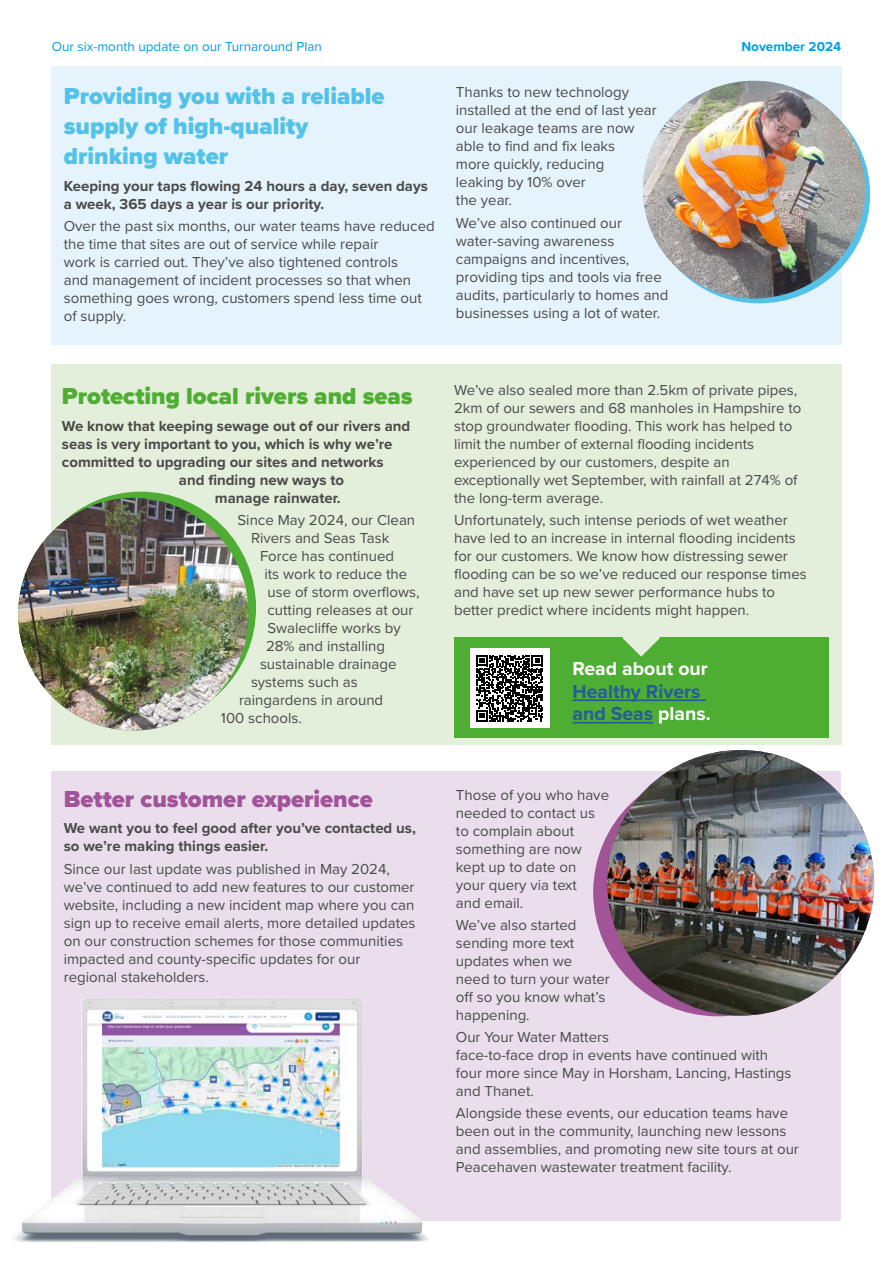
<style>
.page{position:relative;width:893px;height:1263px;background:#fff}
.page>*{position:absolute;margin:0;border:0;box-sizing:border-box;transform-origin:0 0}
.t1{font:900 24px/30px "Proxima Nova";color:#54c2e8}
.t2{font:900 24px "Proxima Nova";color:#4ead33}
.t3{font:900 24px "Proxima Nova";color:#a15598}
.t4{font:700 19.5px/22.5px "Proxima Nova";color:#275b9b}
.t5{font:700 19.5px "Proxima Nova";color:#fff}
.t6{font:15px/18px "Proxima Nova";color:#4a4a49}
.t7{font:15px/18px "Proxima Nova";color:#4b4a49}
.t8{font:700 15px/18px "Proxima Nova";color:#4a4a49}
.t9{font:13.5px "Proxima Nova";color:#009fe3}
.t10{font:700 13.5px "Proxima Nova";color:#009fe3}
.s1{color:#fff}
</style>
<div class="page">
<div style="left:51px;top:364px;width:791px;height:381px;background:#e3efda"></div>
<div style="left:454px;top:638px;width:374px;height:100px;background:#4ead33"></div>
<div style="left:51px;top:66px;width:791px;height:278px;background:#e5f4fc"></div>
<div style="left:51px;top:771px;width:790px;height:449px;background:#eadeed"></div>
<img style="left:643px;top:81px;width:222px;height:217px">
<img style="left:18px;top:498px;width:231px;height:232px">
<img style="left:607px;top:750px;width:267px;height:265px">
<hr style="left:572px;top:699px;width:133px;height:2px;background:#275b9b">
<hr style="left:572px;top:722px;width:81px;height:1px;background:#275b9b">
<div style="left:470px;top:648px;width:80px;height:80px;background:#fff"></div>
<svg style="left:476px;top:655px;width:67px;height:66px"></svg>
<img style="left:14px;top:998px;width:431px;height:244px">
<img style="left:87px;top:1010px;width:270px;height:161px">
<svg style="left:622px;top:637px;width:38px;height:20px"></svg>
<p class="t9" style="left:52px;top:37px;width:272px">Our six-month update on our Turnaround Plan</p>
<p class="t10" style="left:741px;top:37px;width:101px">November 2024</p>
<h1 class="t1" style="left:64px;top:81px;width:322px">Providing you with a reliable supply of high-quality drinking water</h1>
<p class="t8" style="left:64px;top:177px;width:366px">Keeping your taps flowing 24 hours a day, seven days a week, 365 days a year is our priority.</p>
<p class="t6" style="left:64px;top:217px;width:372px">Over the past six months, our water teams have reduced the time that sites are out of service while repair<br>work is carried out. They’ve also tightened controls<br>and management of incident processes so that when something goes wrong, customers spend less time out of supply.</p>
<p class="t6" style="left:456px;top:83px;width:202px">Thanks to new technology installed at the end of last year our leakage teams are now able to find and fix leaks<br>more quickly, reducing<br>leaking by 10% over<br>the year.</p>
<p class="t6" style="left:456px;top:213px;width:214px">We’ve also continued our water-saving awareness campaigns and incentives, providing tips and tools via free audits, particularly to homes and businesses using a lot of water.</p>
<h1 class="t2" style="left:62px;top:378px;width:352px">Protecting local rivers and seas</h1>
<p class="t8" style="left:62px;top:417px;width:350px">We know that keeping sewage out of our rivers and</p>
<p class="t8" style="left:62px;top:435px;width:332px">seas is very important to you, which is why we’re</p>
<p class="t8" style="left:62px;top:453px;width:323px">committed to upgrading our sites and networks</p>
<p class="t8" style="left:179px;top:471px;width:167px">and finding new ways to</p>
<p class="t8" style="left:215px;top:489px;width:127px">manage rainwater.</p>
<p class="t7" style="left:237px;top:510px;width:179px">Since May 2024, our Clean</p>
<p class="t7" style="left:251px;top:528px;width:140px">Rivers and Seas Task</p>
<p class="t7" style="left:260px;top:546px;width:136px">Force has continued</p>
<p class="t7" style="left:264px;top:564px;width:144px">its work to reduce the</p>
<p class="t7" style="left:267px;top:582px;width:154px">use of storm overflows,</p>
<p class="t7" style="left:267px;top:600px;width:147px">cutting releases at our</p>
<p class="t7" style="left:267px;top:618px;width:135px">Swalecliffe works by</p>
<p class="t7" style="left:266px;top:636px;width:120px">28% and installing</p>
<p class="t7" style="left:260px;top:654px;width:138px">sustainable drainage</p>
<p class="t7" style="left:251px;top:672px;width:108px">systems such as</p>
<p class="t7" style="left:239px;top:690px;width:146px">raingardens in around</p>
<p class="t7" style="left:221px;top:708px;width:82px">100 schools.</p>
<p class="t7" style="left:454px;top:380px;width:349px">We’ve also sealed more than 2.5km of private pipes, 2km of our sewers and 68 manholes in Hampshire to stop groundwater flooding. This work has helped to limit the number of external flooding incidents experienced by our customers, despite an exceptionally wet September, with rainfall at 274% of the long-term average.</p>
<p class="t7" style="left:454px;top:510px;width:354px">Unfortunately, such intense periods of wet weather have led to an increase in internal flooding incidents for our customers. We know how distressing sewer flooding can be so we’ve reduced our response times and have set up new sewer performance hubs to better predict where incidents might happen.</p>
<h2 class="t5" style="left:572px;top:654px;width:137px">Read about our</h2>
<h2 class="t4" style="left:572px;top:679px;width:140px">Healthy Rivers and Seas <span class="s1">plans.</span></h2>
<h1 class="t3" style="left:64px;top:781px;width:311px">Better customer experience</h1>
<p class="t8" style="left:64px;top:819px;width:354px">We want you to feel good after you’ve contacted us, so we’re making things easier.</p>
<p class="t6" style="left:64px;top:859px;width:353px">Since our last update was published in May 2024, we’ve continued to add new features to our customer website, including a new incident map where you can sign up to receive email alerts, more detailed updates on our construction schemes for those communities impacted and county-specific updates for our regional stakeholders.</p>
<p class="t6" style="left:456px;top:785px;width:155px">Those of you who have needed to contact us to complain about something are now kept up to date on your query via text<br>and email.</p>
<p class="t6" style="left:456px;top:915px;width:156px">We’ve also started sending more text updates when we<br>need to turn your water off so you know what’s happening.</p>
<p class="t6" style="left:456px;top:1027px;width:337px">Our Your Water Matters<br>face-to-face drop in events have continued with four more since May in Horsham, Lancing, Hastings and Thanet.</p>
<p class="t6" style="left:456px;top:1104px;width:344px">Alongside these events, our education teams have been out in the community, launching new lessons and assemblies, and promoting new site tours at our Peacehaven wastewater treatment facility.</p>
</div>
